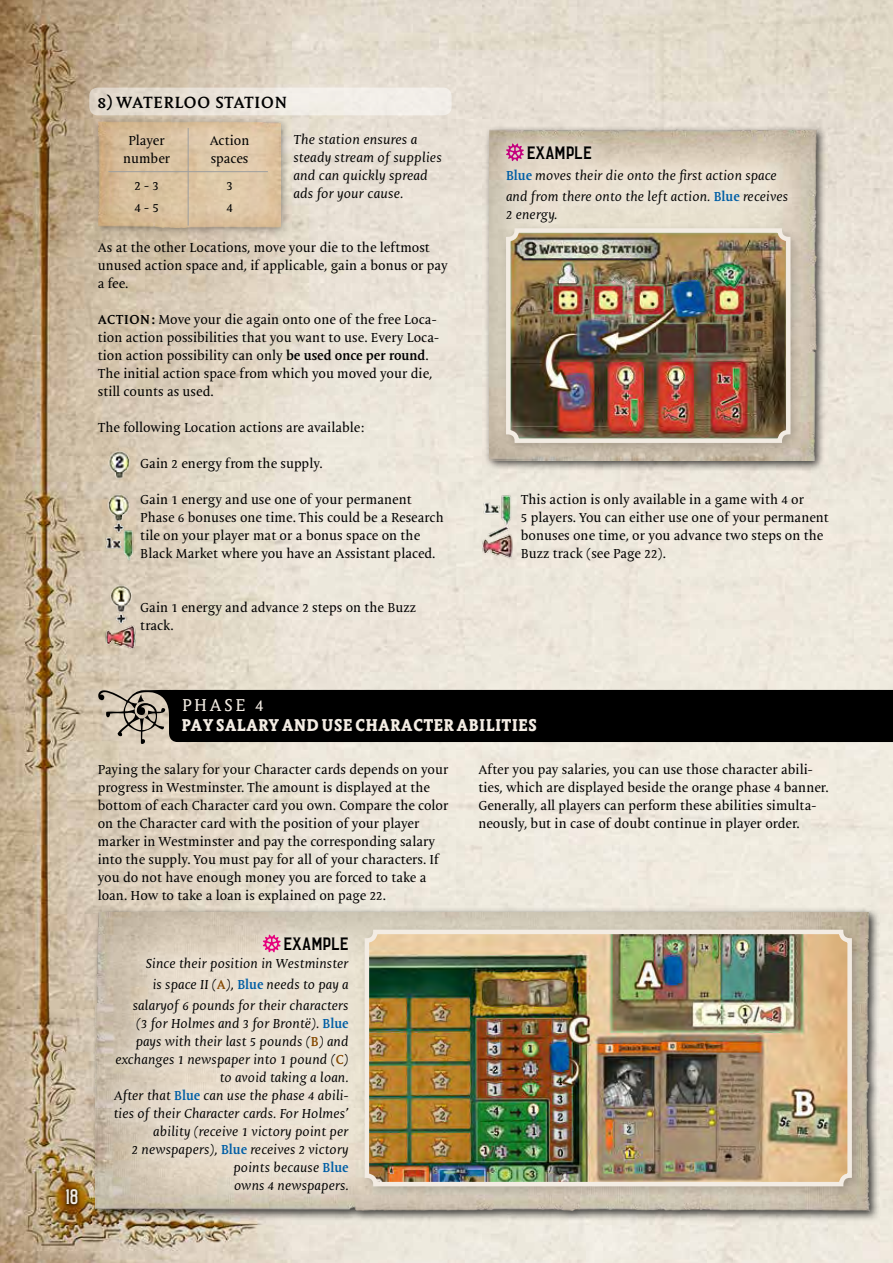
<style>
.page{position:relative;width:893px;height:1263px;background:#fff}
.page>*{position:absolute;margin:0;border:0;box-sizing:border-box;transform-origin:0 0}
.t1{font:21px "Laudanum";color:#000}
.t2{font:21px "Laudanum";color:#f3ece3}
.t3{font:17.25px "Mantika News Extra Bold Disp";letter-spacing:.05em;color:#f3ece3}
.t4{font:17.25px "Mantika News";letter-spacing:.15em;color:#f3ece3}
.t5{font:700 16.5px "Mantika Book Pro";letter-spacing:.05em;color:#000}
.t6{font:13.2px/18px "Mantika Book Pro";color:#000}
.t7{font:italic 13.2px/18px "Mantika Book Pro";color:#000}
.s1{font-weight:700}
.s2{font-weight:700;font-style:normal;color:#005ea5}
.s3{font-weight:700;font-style:normal;color:#864900}
</style>
<div class="page">
<img style="left:0;top:0;width:893px;height:1263px">
<div style="left:484px;top:125px;width:343px;height:346px;background:#000;opacity:.75"></div>
<img style="left:490px;top:128px;width:327px;height:333px">
<div style="left:92px;top:907px;width:790px;height:315px;background:#000;opacity:.75"></div>
<img style="left:96px;top:912px;width:778px;height:300px">
<div style="left:63px;top:1186px;width:18px;height:22px;background:#000;opacity:.75"></div>
<div style="left:89px;top:88px;width:363px;height:27px;background:linear-gradient(to right,#e2d9cc,#f7f4f0);border-radius:9px"></div>
<div style="left:491px;top:128px;width:311px;height:109px;background:#f3ece3;opacity:.75"></div>
<svg style="left:506px;top:143px;width:18px;height:18px"></svg>
<div style="left:99px;top:919px;width:264px;height:289px;background:#f3ece3;opacity:.75"></div>
<svg style="left:263px;top:935px;width:18px;height:17px"></svg>
<div style="left:500px;top:222px;width:302px;height:233px;background:#000;opacity:.2"></div>
<img style="left:511px;top:233px;width:274px;height:205px">
<div style="left:506px;top:228px;width:284px;height:215px;border:4px solid #f3ece3;border-radius:9px"></div>
<div style="left:359px;top:924px;width:505px;height:274px;background:#000;opacity:.2"></div>
<img style="left:370px;top:935px;width:477px;height:246px">
<div style="left:365px;top:930px;width:487px;height:256px;border:4px solid #f3ece3;border-radius:9px"></div>
<svg style="left:98px;top:690px;width:795px;height:54px;background:#181715"></svg>
<div style="left:92px;top:116px;width:198px;height:122px;background:#000;opacity:.75"></div>
<img style="left:98px;top:121px;width:183px;height:107px">
<hr style="left:108px;top:171px;width:160px;height:1px;background:#9d9e9e">
<hr style="left:188px;top:128px;width:1px;height:98px;background:#9d9e9e">
<img style="left:104px;top:429px;width:33px;height:60px">
<img style="left:101px;top:489px;width:40px;height:75px">
<img style="left:101px;top:580px;width:40px;height:75px">
<img style="left:477px;top:489px;width:39px;height:75px">
<p class="t5" style="left:98px;top:92px;width:191px">8) WATERLOO STATION</p>
<p class="t7" style="left:293px;top:131px;width:150px">The station ensures a steady stream of supplies and can quickly spread ads for your cause.</p>
<p class="t6" style="left:98px;top:239px;width:351px">As at the other Locations, move your die to the leftmost unused action space and, if applicable, gain a bonus or pay a fee.</p>
<p class="t6" style="left:98px;top:311px;width:343px"><span class="s1">ACTION:</span> Move your die again onto one of the free Loca&shy;tion action possibilities that you want to use. Every Loca&shy;tion action possibility can only <span class="s1">be used once per round</span>.<br>The initial action space from which you moved your die, still counts as used.</p>
<p class="t6" style="left:98px;top:419px;width:268px">The following Location actions are available:</p>
<p class="t6" style="left:140px;top:455px;width:184px">Gain 2 energy from the supply.</p>
<p class="t6" style="left:140px;top:491px;width:305px">Gain 1 energy and use one of your permanent Phase 6 bonuses one time. This could be a Research tile on your player mat or a bonus space on the Black Market where you have an Assistant placed.</p>
<p class="t6" style="left:123px;top:132px;width:49px;text-align:center">Player number</p>
<p class="t6" style="left:134px;top:175px;width:26px;line-height:22px">2 - 3<br>4 - 5</p>
<p class="t6" style="left:210px;top:132px;width:41px">Action spaces</p>
<p class="t6" style="left:226px;top:175px;width:8px;line-height:22px">3<br>4</p>
<p class="t6" style="left:140px;top:599px;width:277px">Gain 1 energy and advance 2 steps on the Buzz track.</p>
<h1 class="t1" style="left:527px;top:142px;width:67px">EXAMPLE</h1>
<p class="t7" style="left:506px;top:165px;width:284px;line-height:21px"><span class="s2">Blue</span> moves their die onto the first action space and from there onto the left action. <span class="s2">Blue</span> receives</p>
<p class="t7" style="left:506px;top:206px;width:53px">2 energy.</p>
<p class="t6" style="left:521px;top:491px;width:310px">This action is only available in a game with 4 or<br>5 players. You can either use one of your permanent bonuses one time, or you advance two steps on the Buzz track (see Page 22).</p>
<h1 class="t2" style="left:65px;top:1187px;width:15px">18</h1>
<h2 class="t4" style="left:182px;top:694px;width:83px">PHASE 4</h2>
<h2 class="t3" style="left:182px;top:714px;width:356px">PAY SALARY AND USE CHARACTER ABILITIES</h2>
<p class="t6" style="left:98px;top:761px;width:352px">Paying the salary for your Character cards depends on your progress in Westminster. The amount is displayed at the bottom of each Character card you own. Compare the color on the Character card with the position of your player marker in Westminster and pay the corresponding salary into the supply. You must pay for all of your characters. If you do not have enough money you are forced to take a loan. How to take a loan is explained on page 22.</p>
<p class="t6" style="left:478px;top:761px;width:352px">After you pay salaries, you can use those character abili&shy;ties, which are displayed beside the orange phase 4 banner.<br>Generally, all players can perform these abilities simulta&shy;neously, but in case of doubt continue in player order.</p>
<h1 class="t1" style="left:284px;top:933px;width:67px">EXAMPLE</h1>
<p class="t7" style="left:133px;top:953px;width:217px;line-height:21px;text-align:right">Since their position in Westminster<br>is space II (<span class="s3">A</span>), <span class="s2">Blue</span> needs to pay a salaryof 6 pounds for their characters</p>
<p class="t7" style="left:114px;top:1015px;width:236px;text-align:right">(3 for Holmes and 3 for Brontë). <span class="s2">Blue </span>pays with their last 5 pounds (<span class="s3">B</span>) and exchanges 1 newspaper into 1 pound (<span class="s3">C</span>) to avoid taking a loan.<br>After that <span class="s2">Blue</span> can use the phase 4 abili&shy;ties of their Character cards. For Holmes’ ability (receive 1 victory point per<br>2 newspapers), <span class="s2">Blue</span> receives 2 victory points because <span class="s2">Blue<br></span>owns 4 newspapers.</p>
</div>
